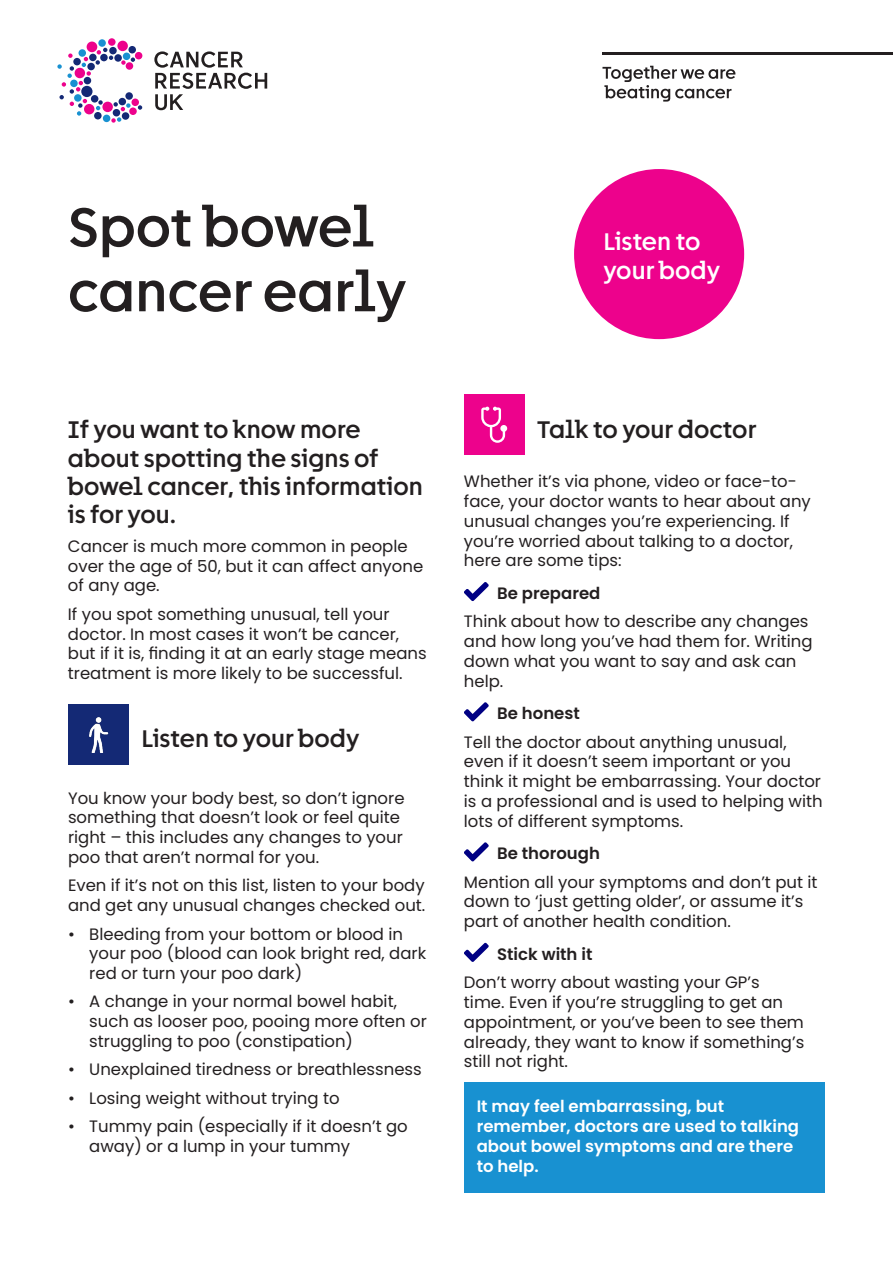
<style>
.page{position:relative;width:893px;height:1263px;background:#fff}
.page>*{position:absolute;margin:0;border:0;box-sizing:border-box;transform-origin:0 0}
.Title__H1__A4{font:500 54px/64.8px "Progress";letter-spacing:-.005em;color:#231f20}
.Section_title_15_75__18__H3{font:500 23.7px/28.3px "Progress";color:#231f20}
.Section_title_15_75__18__H3-2{font:500 23.7px/28.3px "Progress";color:#fff}
.body_text{font:16.5px/19.8px "Poppins";color:#231f20}
.body_text-2{font:600 16.5px/19.8px "Poppins";color:#fff}
.body_text-3{font:600 16.5px "Poppins";color:#231f20}
</style>
<div class="page">
<svg style="left:154px;top:51px;width:113px;height:59px"></svg>
<div style="left:117px;top:41px;width:11px;height:10px;background:#ed028c;border-radius:50%"></div>
<div style="left:87px;top:42px;width:10px;height:10px;background:#ed028c;border-radius:50%"></div>
<div style="left:108px;top:38px;width:8px;height:8px;background:#ed028c;border-radius:50%"></div>
<div style="left:98px;top:39px;width:8px;height:8px;background:#1891d1;border-radius:50%"></div>
<svg style="left:57px;top:48px;width:85px;height:75px"></svg>
<hr style="left:602px;top:52px;width:291px;height:3px;background:#231f20">
<svg style="left:602px;top:66px;width:133px;height:36px"></svg>
<div style="left:574px;top:169px;width:170px;height:170px;background:#ed028c;border-radius:50%"></div>
<div style="left:68px;top:704px;width:61px;height:61px;background:#142975"></div>
<img style="left:89px;top:717px;width:20px;height:36px">
<div style="left:464px;top:394px;width:60px;height:61px;background:#ed028c"></div>
<svg style="left:481px;top:407px;width:26px;height:36px"></svg>
<svg style="left:464px;top:582px;width:25px;height:19px"></svg>
<svg style="left:464px;top:702px;width:25px;height:19px"></svg>
<svg style="left:464px;top:842px;width:25px;height:19px"></svg>
<svg style="left:464px;top:943px;width:25px;height:19px"></svg>
<div style="left:464px;top:1082px;width:360px;height:111px;background:#1891d1"></div>
<p class="Title__H1__A4" style="left:68px;top:190px;width:340px">Spot bowel cancer early</p>
<p class="Section_title_15_75__18__H3-2" style="left:603px;top:226px;width:118px">Listen to your body</p>
<p class="Section_title_15_75__18__H3" style="left:68px;top:414px;width:357px">If you want to know more about spotting the signs of bowel cancer, this information is for you.</p>
<p class="body_text" style="left:68px;top:536px;width:357px">Cancer is much more common in people over the age of 50, but it can affect anyone of any age.</p>
<p class="body_text" style="left:68px;top:604px;width:360px">If you spot something unusual, tell your doctor. In most cases it won’t be cancer, but if it is, finding it at an early stage means treatment is more likely to be successful.</p>
<p class="Section_title_15_75__18__H3" style="left:141px;top:722px;width:220px">Listen to your body</p>
<p class="body_text" style="left:68px;top:788px;width:338px">You know your body best, so don’t ignore something that doesn’t look or feel quite right – this includes any changes to your poo that aren’t normal for you.</p>
<p class="body_text" style="left:68px;top:876px;width:359px">Even if it’s not on this list, listen to your body and get any unusual changes checked out.</p>
<p class="body_text" style="left:89px;top:924px;width:338px;text-indent:-21px">• Bleeding from your bottom or blood in your poo (blood can look bright red, dark red or turn your poo dark)</p>
<p class="body_text" style="left:89px;top:992px;width:339px;text-indent:-21px">• A change in your normal bowel habit, such as looser poo, pooing more often or struggling to poo (constipation)</p>
<p class="body_text" style="left:68px;top:1060px;width:355px">• Unexplained tiredness or breathlessness</p>
<p class="body_text" style="left:68px;top:1088px;width:273px">• Losing weight without trying to</p>
<p class="body_text" style="left:89px;top:1116px;width:320px;text-indent:-21px">• Tummy pain (especially if it doesn’t go away) or a lump in your tummy</p>
<p class="Section_title_15_75__18__H3" style="left:537px;top:413px;width:221px">Talk to your doctor</p>
<p class="body_text" style="left:464px;top:472px;width:348px">Whether it’s via phone, video or face-to&shy;face, your doctor wants to hear about any unusual changes you’re experiencing. If you’re worried about talking to a doctor, here are some tips:</p>
<p class="body_text-3" style="left:497px;top:584px;width:105px">Be prepared</p>
<p class="body_text" style="left:464px;top:612px;width:350px">Think about how to describe any changes and how long you’ve had them for. Writing down what you want to say and ask can help.</p>
<p class="body_text-3" style="left:497px;top:704px;width:84px">Be honest</p>
<p class="body_text" style="left:464px;top:732px;width:360px">Tell the doctor about anything unusual, even if it doesn’t seem important or you think it might be embarrassing. Your doctor is a professional and is used to helping with lots of different symptoms.</p>
<p class="body_text-3" style="left:497px;top:844px;width:104px">Be thorough</p>
<p class="body_text" style="left:464px;top:872px;width:355px">Mention all your symptoms and don’t put it down to ‘just getting older’, or assume it’s part of another health condition.</p>
<p class="body_text-3" style="left:497px;top:944px;width:97px">Stick with it</p>
<p class="body_text" style="left:464px;top:972px;width:342px">Don’t worry about wasting your GP’s time. Even if you’re struggling to get an appointment, or you’ve been to see them already, they want to know if something’s still not right.</p>
<p class="body_text-2" style="left:477px;top:1097px;width:324px">It may feel embarrassing, but remember, doctors are used to talking about bowel symptoms and are there to help.</p>
</div>
